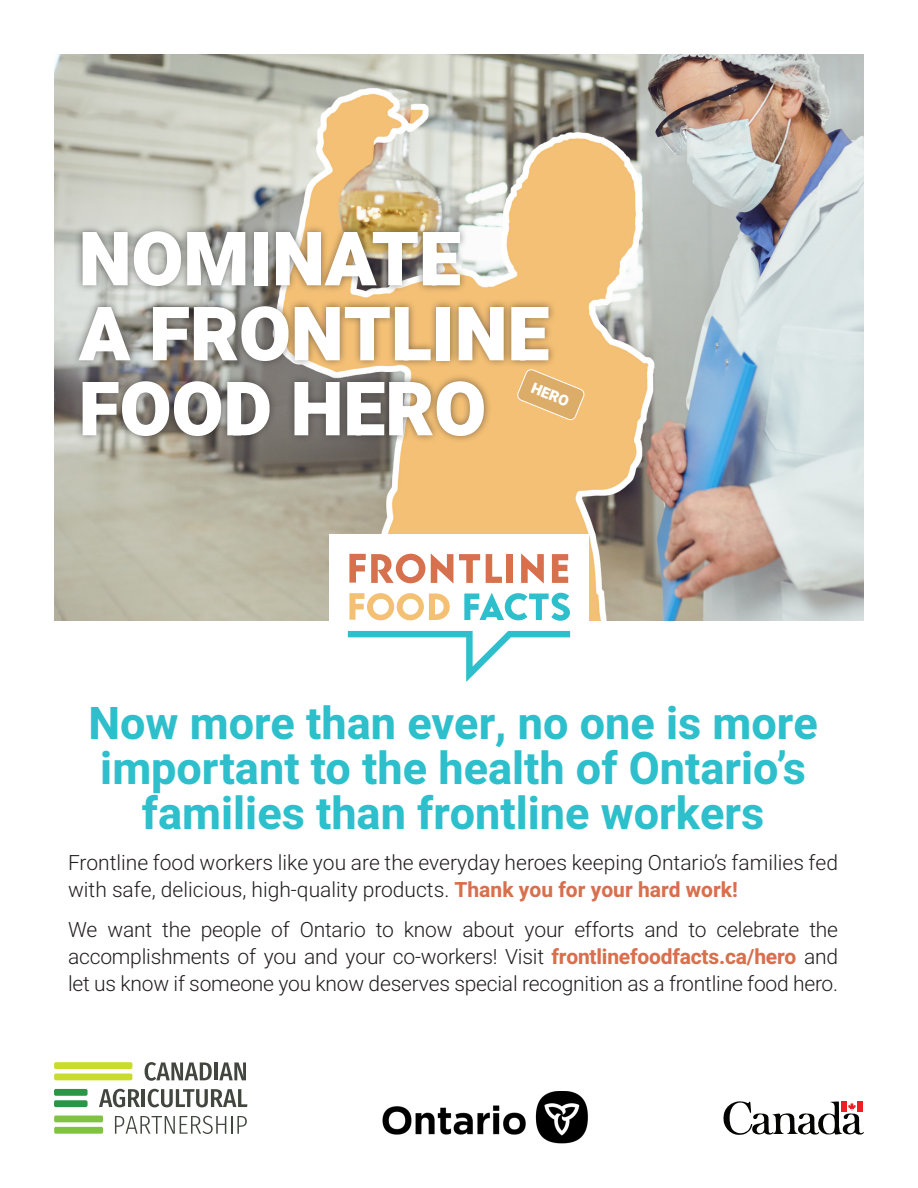
<style>
.page{position:relative;width:918px;height:1188px;background:#fff}
.page>*{position:absolute;margin:0;border:0;box-sizing:border-box;transform-origin:0 0}
.t1{font:900 75px/75px "Heebo";color:#fff}
.t2{font:700 45px/45px "Heebo";color:#2dbfcb;text-align:center}
.t3{font:300 21px/27px "Heebo";color:#231f20}
.t4{font:900 15px "Heebo";color:#fff}
.s1{font-weight:700;color:#d86f4d}
</style>
<div class="page">
<img style="left:54px;top:54px;width:810px;height:567px">
<svg style="left:557px;top:369px;width:29px;height:52px;background:#e8b976"></svg>
<div style="left:54px;top:1127px;width:49px;height:7px;background:#80c342;border-radius:2px"></div>
<div style="left:54px;top:1116px;width:49px;height:6px;background:#80c342;border-radius:2px"></div>
<div style="left:54px;top:1074px;width:78px;height:6px;background:#c9db2e;border-radius:2px"></div>
<div style="left:54px;top:1062px;width:78px;height:7px;background:#c9db2e;border-radius:2px"></div>
<div style="left:54px;top:1100px;width:34px;height:7px;background:#2d9546;border-radius:2px"></div>
<div style="left:54px;top:1089px;width:34px;height:7px;background:#2d9546;border-radius:2px"></div>
<svg style="left:145px;top:1062px;width:67px;height:19px"></svg>
<hr style="left:214px;top:1062px;width:4px;height:18px;background:#41463e">
<svg style="left:219px;top:1062px;width:27px;height:18px"></svg>
<svg style="left:99px;top:1089px;width:41px;height:18px"></svg>
<hr style="left:142px;top:1089px;width:3px;height:18px;background:#41463e">
<svg style="left:148px;top:1089px;width:99px;height:18px"></svg>
<svg style="left:115px;top:1116px;width:132px;height:18px"></svg>
<svg style="left:723px;top:1101px;width:141px;height:34px"></svg>
<img style="left:382px;top:1091px;width:206px;height:53px">
<div style="left:329px;top:534px;width:260px;height:165px;background:#fff"></div>
<svg style="left:348px;top:631px;width:222px;height:51px"></svg>
<svg style="left:349px;top:554px;width:76px;height:29px"></svg>
<svg style="left:431px;top:554px;width:22px;height:29px"></svg>
<svg style="left:459px;top:554px;width:21px;height:29px"></svg>
<svg style="left:486px;top:554px;width:16px;height:29px"></svg>
<div style="left:506px;top:554px;width:7px;height:29px;background:#d7704d"></div>
<svg style="left:521px;top:554px;width:23px;height:29px"></svg>
<svg style="left:552px;top:554px;width:16px;height:29px"></svg>
<svg style="left:349px;top:593px;width:101px;height:27px"></svg>
<svg style="left:464px;top:592px;width:106px;height:29px"></svg>
<div style="left:71px;top:223px;width:486px;height:221px;background:#231f20;opacity:.55"></div>
<p class="t1" style="left:79px;top:221px;width:472px">NOMINATE<br>A FRONTLINE<br>FOOD HERO</p>
<p class="t4" style="left:536px;top:378px;width:41px;rotate:22deg">HERO</p>
<p class="t2" style="left:88px;top:701px;width:731px">Now more than ever, no one is more important to the health of Ontario’s families than frontline workers</p>
<p class="t3" style="left:68px;top:849px;width:772px">Frontline food workers like you are the everyday heroes keeping Ontario’s families fed with safe, delicious, high-quality products. <span class="s1">Thank you for your hard work!</span></p>
<p class="t3" style="left:68px;top:916px;width:772px;text-align:justify">We want the people of Ontario to know about your efforts and to celebrate the accomplishments of you and your co-workers! Visit <span class="s1">frontlinefoodfacts.ca/hero</span> and let us know if someone you know deserves special recognition as a frontline food hero.</p>
</div>
